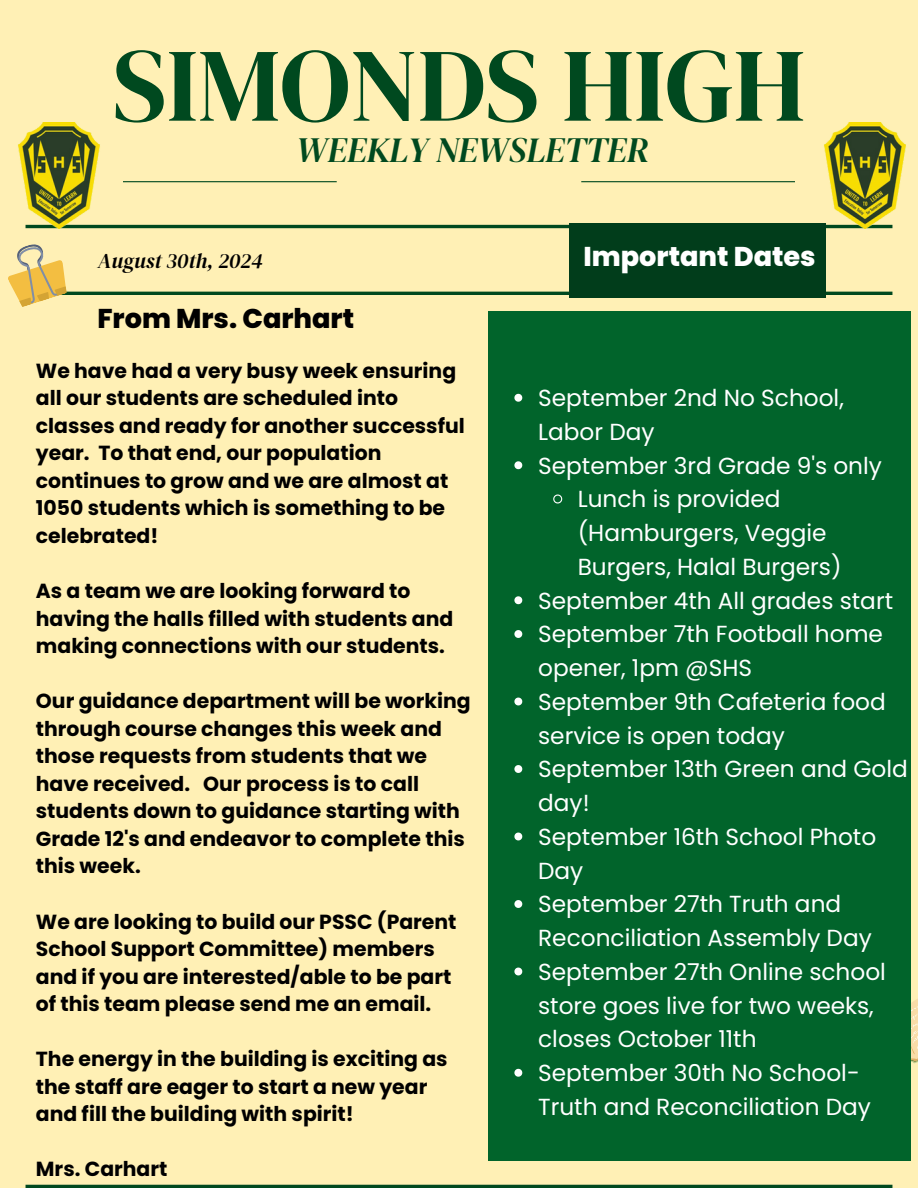
<style>
.page{position:relative;width:918px;height:1188px;background:#fff0b5}
.page>*{position:absolute;margin:0;border:0;box-sizing:border-box;transform-origin:0 0}
.t1{font:103.95px "DM Serif Display";color:#00491f}
.t2{font:italic 35.25px "DM Serif Display";color:#00491f}
.t3{font:800 27.15px "Poppins";color:#000}
.t4{font:800 27.15px "Poppins";color:#fff}
.t5{font:23.25px/33.8px "Poppins";color:#fff}
.t6{font:italic 21.15px "DM Serif Display";color:#000}
.t7{font:700 20.4px/27.6px "Poppins";color:#000}
</style>
<div class="page">
<hr style="left:123px;top:181px;width:214px;height:1px;background:#00491f">
<hr style="left:26px;top:225px;width:866px;height:3px;background:#00491f">
<hr style="left:26px;top:292px;width:866px;height:3px;background:#00491f">
<hr style="left:26px;top:1185px;width:866px;height:3px;background:#00491f">
<hr style="left:581px;top:181px;width:214px;height:1px;background:#00491f">
<svg style="left:911px;top:999px;width:7px;height:65px"></svg>
<svg style="left:8px;top:244px;width:64px;height:63px"></svg>
<img style="left:824px;top:123px;width:82px;height:105px">
<img style="left:18px;top:123px;width:94px;height:106px">
<div style="left:569px;top:223px;width:257px;height:74px;background:#013d1b"></div>
<div style="left:488px;top:311px;width:423px;height:849px;background:#01642b"></div>
<svg style="left:514px;top:394px;width:8px;height:8px"></svg>
<svg style="left:514px;top:461px;width:8px;height:8px"></svg>
<svg style="left:553px;top:494px;width:10px;height:10px"></svg>
<svg style="left:514px;top:596px;width:8px;height:8px"></svg>
<svg style="left:514px;top:630px;width:8px;height:8px"></svg>
<svg style="left:514px;top:698px;width:8px;height:7px"></svg>
<svg style="left:514px;top:765px;width:8px;height:8px"></svg>
<svg style="left:514px;top:833px;width:8px;height:7px"></svg>
<svg style="left:514px;top:900px;width:8px;height:8px"></svg>
<svg style="left:514px;top:968px;width:8px;height:7px"></svg>
<svg style="left:514px;top:1069px;width:8px;height:8px"></svg>
<h1 class="t1" style="left:113px;top:13px;width:694px">SIMONDS HIGH</h1>
<h4 class="t2" style="left:296px;top:125px;width:355px">WEEKLY NEWSLETTER</h4>
<h3 class="t6" style="left:97px;top:246px;width:167px">August 30th, 2024</h3>
<h3 class="t4" style="left:584px;top:238px;width:234px">Important Dates</h3>
<h2 class="t3" style="left:97px;top:300px;width:258px">From Mrs. Carhart</h2>
<p class="t7" style="left:36px;top:357px;width:430px">We have had a very busy week ensuring all our students are scheduled into classes and ready for another successful year. To that end, our population continues to grow and we are almost at 1050 students which is something to be celebrated!</p>
<p class="t7" style="left:36px;top:577px;width:419px">As a team we are looking forward to having the halls filled with students and making connections with our students.</p>
<p class="t7" style="left:36px;top:687px;width:436px">Our guidance department will be working through course changes this week and those requests from students that we have received. Our process is to call students down to guidance starting with Grade 12's and endeavor to complete this this week.</p>
<p class="t7" style="left:36px;top:908px;width:422px">We are looking to build our PSSC (Parent School Support Committee) members and if you are interested/able to be part of this team please send me an email.</p>
<p class="t7" style="left:36px;top:1045px;width:413px">The energy in the building is exciting as the staff are eager to start a new year and fill the building with spirit!</p>
<p class="t7" style="left:36px;top:1155px;width:133px">Mrs. Carhart</p>
<p class="t5" style="left:538px;top:381px;width:307px">September 2nd No School,<br>Labor Day</p>
<p class="t5" style="left:538px;top:449px;width:345px">September 3rd Grade 9's only</p>
<p class="t5" style="left:578px;top:482px;width:265px">Lunch is provided (Hamburgers, Veggie<br>Burgers, Halal Burgers)</p>
<p class="t5" style="left:538px;top:584px;width:356px">September 4th All grades start</p>
<p class="t5" style="left:538px;top:617px;width:346px">September 7th Football home opener, 1pm @SHS</p>
<p class="t5" style="left:538px;top:685px;width:349px">September 9th Cafeteria food service is open today</p>
<p class="t5" style="left:538px;top:752px;width:371px">September 13th Green and Gold day!</p>
<p class="t5" style="left:538px;top:820px;width:340px">September 16th School Photo<br>Day</p>
<p class="t5" style="left:538px;top:887px;width:335px">September 27th Truth and<br>Reconciliation Assembly Day</p>
<p class="t5" style="left:538px;top:955px;width:349px">September 27th Online school store goes live for two weeks, closes October 11th</p>
<p class="t5" style="left:538px;top:1056px;width:334px">September 30th No School-<br>Truth and Reconciliation Day</p>
</div>
